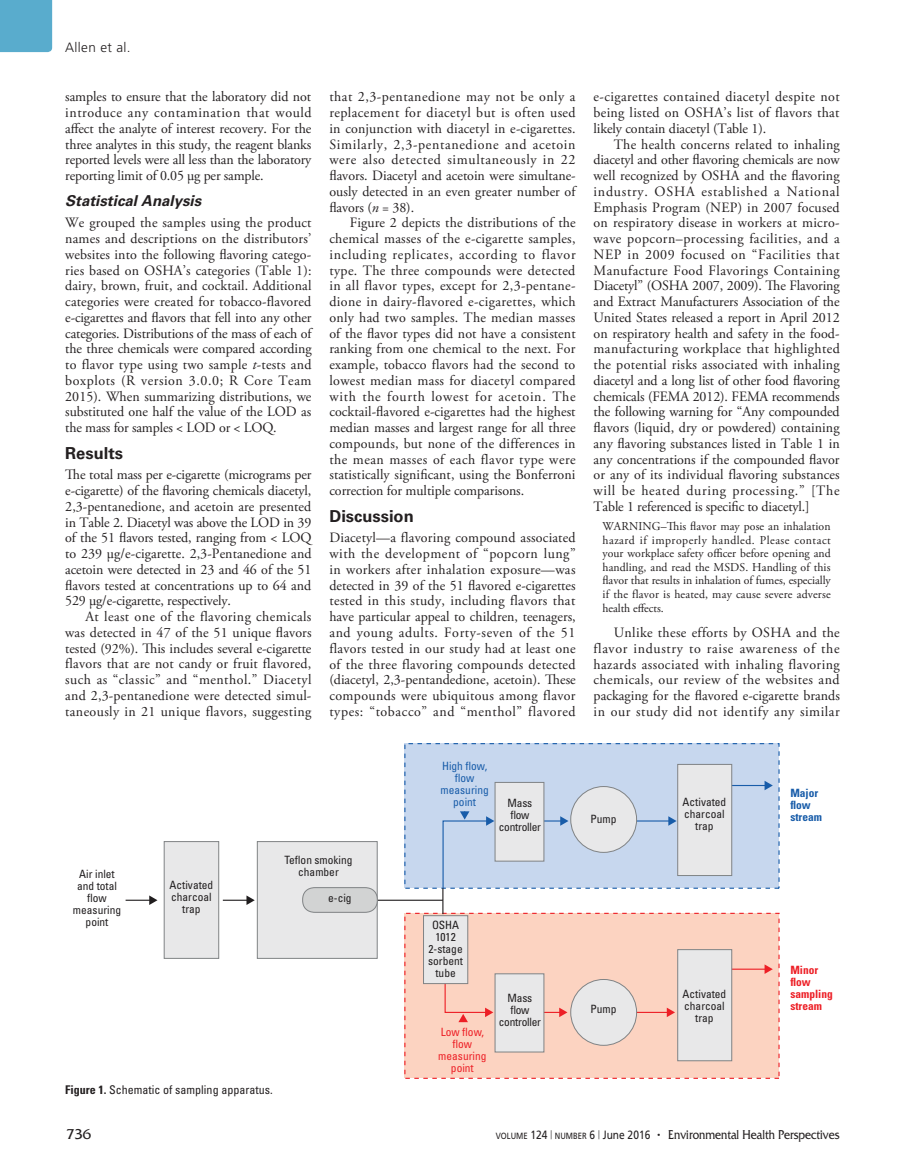
<style>
.page{position:relative;width:905px;height:1175px;background:#fff}
.page>*{position:absolute;margin:0;border:0;box-sizing:border-box;transform-origin:0 0}
.t1{font:700 16.5px "Univers LT Std";color:#231f20}
.t2{font:italic 700 15px "Univers LT Std";color:#231f20}
.t3{font:15px "Friz Quadrata Std";color:#231f20}
.t4{font:14.25px/15.8px "Adobe Garamond Pro";color:#231f20;text-align:justify}
.t5{font:13.5px "Friz Quadrata Std";color:#231f20;scale:.85 1}
.t6{font:300 13.5px "Frutiger LT Std";letter-spacing:.025em;color:#231f20}
.t7{font:12px/13.5px "Adobe Garamond Pro";letter-spacing:.015em;color:#231f20;text-align:justify}
.t8{font:condensed 12px "Univers LT Std";color:#231f20}
.t9{font:condensed 11.4px/12px "Univers LT Std";color:#201d1e;text-align:center}
.t10{font:condensed 11.4px/12px "Univers LT Std";letter-spacing:-.02em;color:#201d1e;text-align:center}
.t11{font:condensed 11.4px/12px "Univers LT Std";color:#185ca9;text-align:center}
.t12{font:condensed 11.4px/12px "Univers LT Std";color:#ed1f26;text-align:center}
.t13{font:700 condensed 11.4px/12px "Univers LT Std";color:#ed1f26}
.t14{font:700 condensed 11.4px/12px "Univers LT Std";color:#185ca9}
.s1{font-style:italic}
.s2{font-weight:700}
.s3{font-family:"Frutiger LT Std";font-size:9px}
.s4{font-family:"Frutiger LT Std";font-size:12px}
.s5{font-family:"Frutiger LT Std";font-weight:300;font-size:9px}
.s6{font-size:12px}
</style>
<div class="page">
<div style="left:0;top:0;width:52px;height:52px;background:#59accd"></div>
<div style="left:405px;top:913px;width:374px;height:165px;background:#fcd3c1"></div>
<div style="left:405px;top:743px;width:374px;height:145px;background:#c7d7ee"></div>
<hr style="left:373px;top:899px;width:70px;height:1px;background:#201d1e">
<svg style="left:544px;top:816px;width:24px;height:9px"></svg>
<hr style="left:633px;top:820px;width:36px;height:1px;background:#185ca9">
<svg style="left:668px;top:816px;width:8px;height:9px"></svg>
<hr style="left:729px;top:785px;width:37px;height:1px;background:#185ca9">
<svg style="left:764px;top:781px;width:8px;height:9px"></svg>
<hr style="left:729px;top:968px;width:37px;height:1px;background:#ed1f26">
<svg style="left:764px;top:964px;width:8px;height:10px"></svg>
<hr style="left:631px;top:1011px;width:37px;height:2px;background:#ed1f26">
<svg style="left:666px;top:1007px;width:9px;height:10px"></svg>
<hr style="left:523px;top:1011px;width:37px;height:2px;background:#ed1f26">
<svg style="left:559px;top:1007px;width:8px;height:10px"></svg>
<svg style="left:444px;top:979px;width:49px;height:43px"></svg>
<div style="left:164px;top:841px;width:55px;height:117px;background:#e8e8e9;border:1px solid #808385"></div>
<div style="left:257px;top:841px;width:120px;height:117px;background:#e8e8e9;border:1px solid #808385"></div>
<div style="left:423px;top:915px;width:45px;height:69px;background:#e8e8e9;border:1px solid #808385"></div>
<div style="left:494px;top:973px;width:50px;height:79px;background:#e8e8e9;border:1px solid #808385"></div>
<div style="left:677px;top:949px;width:55px;height:112px;background:#e8e8e9;border:1px solid #808385"></div>
<div style="left:677px;top:764px;width:55px;height:112px;background:#e8e8e9;border:1px solid #808385"></div>
<div style="left:494px;top:782px;width:50px;height:79px;background:#e8e8e9;border:1px solid #808385"></div>
<div style="left:570px;top:786px;width:66px;height:66px;background:#e8e8e9;border-radius:50%"></div>
<div style="left:570px;top:786px;width:67px;height:66px;border:1px solid #808385;border-radius:50%"></div>
<div style="left:570px;top:979px;width:66px;height:66px;background:#e8e8e9;border-radius:50%"></div>
<div style="left:570px;top:979px;width:67px;height:66px;border:1px solid #808385;border-radius:50%"></div>
<div style="left:302px;top:887px;width:75px;height:25px;background:#d2d3d3;border-radius:12px"></div>
<div style="left:302px;top:887px;width:75px;height:25px;border:1px solid #808385;border-radius:12px"></div>
<svg style="left:126px;top:895px;width:31px;height:10px"></svg>
<svg style="left:223px;top:895px;width:32px;height:10px"></svg>
<svg style="left:442px;top:811px;width:52px;height:103px"></svg>
<p class="t6" style="left:65px;top:40px;width:67px">Allen et al.</p>
<p class="t4" style="left:65px;top:89px;width:248px">samples to ensure that the laboratory did not introduce any contamination that would affect the analyte of interest recovery. For the three analytes in this study, the reagent blanks reported levels were all less than the laboratory reporting limit of 0.05 μg per sample.</p>
<p class="t2" style="left:65px;top:191px;width:137px">Statistical Analysis</p>
<p class="t4" style="left:65px;top:215px;width:248px">We grouped the samples using the product names and descriptions on the distributors’ websites into the following flavoring catego&shy;ries based on OSHA’s categories (Table 1): dairy, brown, fruit, and cocktail. Additional categories were created for tobacco-flavored e-cigarettes and flavors that fell into any other categories. Distributions of the mass of each of the three chemicals were compared according to flavor type using two sample <span class="s1">t</span>-tests and boxplots (R version 3.0.0; R Core Team 2015). When summarizing distributions, we substituted one half the value of the LOD as the mass for samples &lt; LOD or &lt; LOQ.</p>
<p class="t1" style="left:65px;top:444px;width:59px">Results</p>
<p class="t4" style="left:65px;top:467px;width:248px">The total mass per e-cigarette (micrograms per e-cigarette) of the flavoring chemicals diacetyl, 2,3-pentanedione, and acetoin are presented in Table 2. Diacetyl was above the LOD in 39 of the 51 flavors tested, ranging from &lt; LOQ to 239 μg/e‑cigarette. 2,3-Pentanedione and acetoin were detected in 23 and 46 of the 51 flavors tested at concentrations up to 64 and 529 μg/e‑cigarette, respectively.</p>
<p class="t4" style="left:65px;top:609px;width:248px;text-indent:20px">At least one of the flavoring chemicals was detected in 47 of the 51 unique flavors tested (92%). This includes several e-cigarette flavors that are not candy or fruit flavored, such as “classic” and “menthol.” Diacetyl and 2,3-pentanedione were detected simul&shy;taneously in 21 unique flavors, suggesting</p>
<p class="t4" style="left:329px;top:89px;width:248px">that 2,3-pentanedione may not be only a replacement for diacetyl but is often used in conjunction with diacetyl in e-cigarettes.<br>Similarly, 2,3-pentanedione and acetoin were also detected simultaneously in 22 flavors. Diacetyl and acetoin were simultane&shy;ously detected in an even greater number of flavors (<span class="s1">n</span> = 38).</p>
<p class="t4" style="left:329px;top:215px;width:248px;text-indent:20px">Figure 2 depicts the distributions of the chemical masses of the e-cigarette samples, including replicates, according to flavor type. The three compounds were detected in all flavor types, except for 2,3-pentane&shy;dione in dairy-flavored e-cigarettes, which only had two samples. The median masses of the flavor types did not have a consistent ranking from one chemical to the next. For example, tobacco flavors had the second to lowest median mass for diacetyl compared with the fourth lowest for acetoin. The cocktail-flavored e-cigarettes had the highest median masses and largest range for all three compounds, but none of the differences in the mean masses of each flavor type were statistically significant, using the Bonferroni correction for multiple comparisons.</p>
<p class="t1" style="left:329px;top:507px;width:86px">Discussion</p>
<p class="t4" style="left:329px;top:530px;width:248px">Diacetyl—a flavoring compound associated with the development of “popcorn lung” in workers after inhalation exposure—was detected in 39 of the 51 flavored e-cigarettes tested in this study, including flavors that have particular appeal to children, teenagers, and young adults. Forty-seven of the 51 flavors tested in our study had at least one of the three flavoring compounds detected (diacetyl, 2,3-pentandedione, acetoin). These compounds were ubiquitous among flavor types: “tobacco” and “menthol” flavored</p>
<p class="t4" style="left:593px;top:89px;width:248px">e-cigarettes contained diacetyl despite not being listed on OSHA’s list of flavors that likely contain diacetyl (Table 1).</p>
<p class="t4" style="left:593px;top:137px;width:248px;text-indent:20px">The health concerns related to inhaling diacetyl and other flavoring chemicals are now well recognized by OSHA and the flavoring industry. OSHA established a National Emphasis Program (NEP) in 2007 focused on respiratory disease in workers at micro&shy;wave popcorn–processing facilities, and a NEP in 2009 focused on “Facilities that Manufacture Food Flavorings Containing Diacetyl” (OSHA 2007, 2009). The Flavoring and Extract Manufacturers Association of the United States released a report in April 2012 on respiratory health and safety in the food&shy;manufacturing workplace that highlighted the potential risks associated with inhaling diacetyl and a long list of other food flavoring chemicals (FEMA 2012). FEMA recommends the following warning for “Any compounded flavors (liquid, dry or powdered) containing any flavoring substances listed in Table 1 in any concentrations if the compounded flavor or any of its individual flavoring substances will be heated during processing.” [The Table 1 referenced is specific to diacetyl.]</p>
<p class="t7" style="left:602px;top:520px;width:230px">WARNING–This flavor may pose an inhalation hazard if improperly handled. Please contact your workplace safety officer before opening and handling, and read the MSDS. Handling of this flavor that results in inhalation of fumes, especially if the flavor is heated, may cause severe adverse health effects.</p>
<p class="t4" style="left:593px;top:625px;width:248px;text-indent:20px">Unlike these efforts by OSHA and the flavor industry to raise awareness of the hazards associated with inhaling flavoring chemicals, our review of the websites and packaging for the flavored e-cigarette brands in our study did not identify any similar</p>
<p class="t9" style="left:73px;top:867px;width:50px">Air inlet and total flow measuring point</p>
<p class="t9" style="left:169px;top:878px;width:45px">Activated charcoal trap</p>
<p class="t9" style="left:284px;top:854px;width:70px">Teflon smoking chamber</p>
<p class="t9" style="left:328px;top:892px;width:25px">e-cig</p>
<p class="t8" style="left:65px;top:1082px;width:209px"><span class="s2">Figure 1.</span> Schematic of sampling apparatus.</p>
<p class="t11" style="left:440px;top:760px;width:50px">High flow, flow measuring point</p>
<p class="t10" style="left:499px;top:796px;width:44px">Mass flow controller</p>
<p class="t9" style="left:428px;top:919px;width:36px">OSHA<br>1012<br>2-stage sorbent tube</p>
<p class="t12" style="left:438px;top:1025px;width:50px">Low flow, flow measuring point</p>
<p class="t10" style="left:499px;top:991px;width:44px">Mass flow controller</p>
<p class="t9" style="left:590px;top:812px;width:27px">Pump</p>
<p class="t9" style="left:590px;top:1003px;width:27px">Pump</p>
<p class="t9" style="left:682px;top:796px;width:45px">Activated charcoal trap</p>
<p class="t9" style="left:682px;top:987px;width:45px">Activated charcoal trap</p>
<p class="t14" style="left:790px;top:786px;width:33px">Major flow stream</p>
<p class="t13" style="left:790px;top:963px;width:44px">Minor flow sampling stream</p>
<p class="t3" style="left:66px;top:1125px;width:27px">736</p>
<p class="t5" style="left:496px;top:1127px;width:406px"><span class="s3">VOLUME</span> <span class="s4">124</span> <span class="s5">|</span> <span class="s3">NUMBER</span> <span class="s4">6</span> <span class="s5">|</span> <span class="s4">June 2016</span> <span class="s6">•</span> Environmental Health Perspectives</p>
</div>
